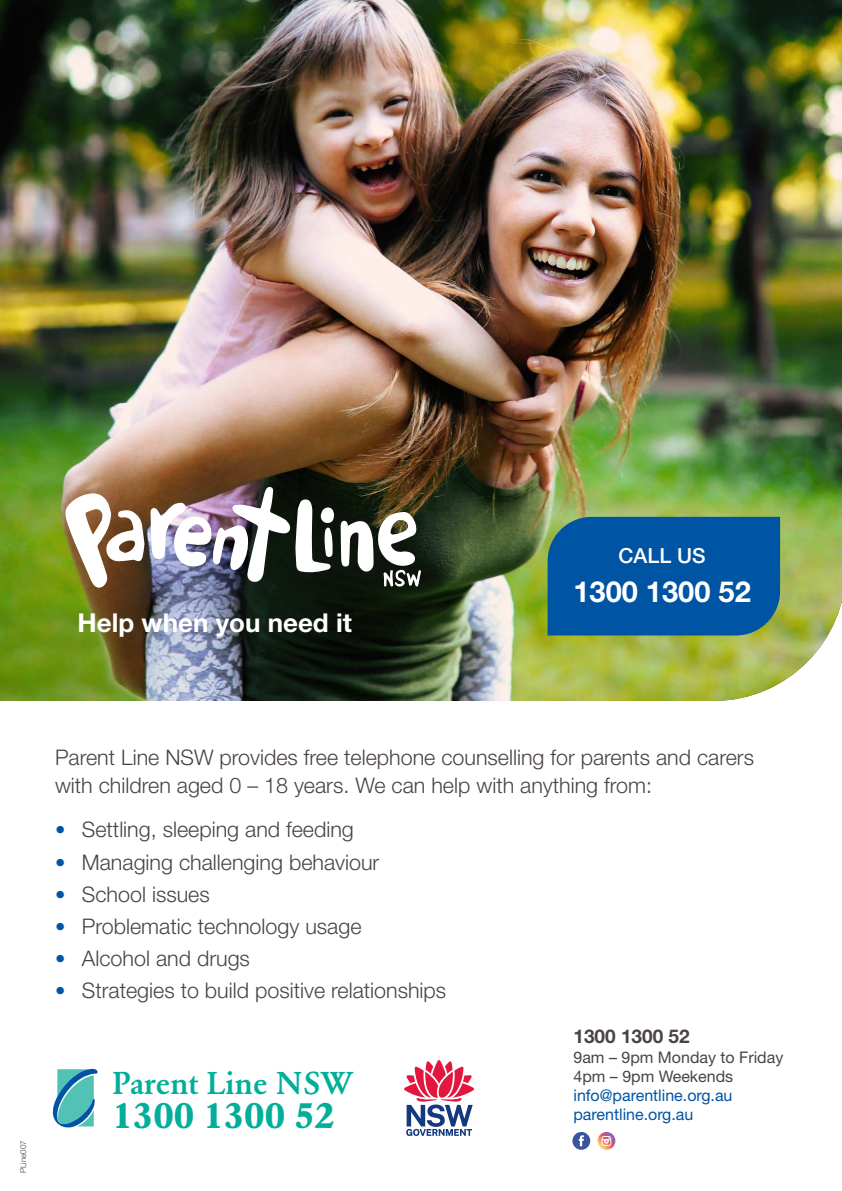
<style>
.page{position:relative;width:842px;height:1191px;background:#fff}
.page>*{position:absolute;margin:0;border:0;box-sizing:border-box;transform-origin:0 0}
.t1{font:700 36.4px "Garamond BE";color:#00ae9a}
.t2{font:500 31.2px "Garamond BE";color:#00ae9a}
.t3{font:700 29px "Helvetica Neue LT Std";color:#fff}
.t4{font:700 26px "Helvetica Neue LT Std";color:#fff}
.t5{font:300 21.5px/27.9px "Helvetica Neue LT Std";color:#4a4443}
.t6{font:500 20.8px "Helvetica Neue LT Std";color:#fff}
.t7{font:700 19px "Helvetica Neue LT Std";color:#4a4443}
.t8{font:16px/19.2px "Helvetica Neue LT Std";color:#0054a4}
.t9{font:16px/19.2px "Helvetica Neue LT Std";color:#4a4443}
.t10{font:300 8px "Helvetica Neue LT Std";color:#4a4443}
.s1{font-size:20.8px;color:#0054a4}
</style>
<div class="page">
<svg style="left:53px;top:1068px;width:45px;height:60px"></svg>
<svg style="left:597px;top:1132px;width:18px;height:18px"></svg>
<svg style="left:572px;top:1132px;width:18px;height:17px"></svg>
<svg style="left:404px;top:1060px;width:70px;height:76px"></svg>
<img style="left:0;top:0;width:842px;height:701px">
<img style="left:64px;top:486px;width:357px;height:102px">
<div style="left:548px;top:517px;width:232px;height:118px;background:#0054a4"></div>
<p class="t4" style="left:77px;top:606px;width:276px">Help when you need it</p>
<p class="t6" style="left:619px;top:543px;width:88px">CALL US</p>
<h3 class="t3" style="left:573px;top:573px;width:179px">1300 1300 52</h3>
<p class="t10" style="left:18px;top:1173px;width:34px;rotate:-90deg">PLine007</p>
<p class="t5" style="left:55px;top:742px;width:700px">Parent Line NSW provides free telephone counselling for parents and carers with children aged 0 – 18 years. We can help with anything from:</p>
<p class="t5" style="left:55px;top:815px;width:300px"><span class="s1">•</span> Settling, sleeping and feeding</p>
<p class="t5" style="left:55px;top:847px;width:326px"><span class="s1">•</span> Managing challenging behaviour</p>
<p class="t5" style="left:55px;top:879px;width:156px"><span class="s1">•</span> School issues</p>
<p class="t5" style="left:55px;top:911px;width:308px"><span class="s1">•</span> Problematic technology usage</p>
<p class="t5" style="left:55px;top:943px;width:196px"><span class="s1">•</span> Alcohol and drugs</p>
<p class="t5" style="left:55px;top:975px;width:393px"><span class="s1">•</span> Strategies to build positive relationships</p>
<h2 class="t2" style="left:112px;top:1065px;width:243px">Parent Line NSW</h2>
<h1 class="t1" style="left:112px;top:1093px;width:224px">1300 1300 52</h1>
<p class="t7" style="left:573px;top:1024px;width:118px">1300 1300 52</p>
<p class="t9" style="left:573px;top:1047px;width:211px">9am – 9pm Monday to Friday<br>4pm – 9pm Weekends</p>
<p class="t8" style="left:573px;top:1085px;width:161px">info@parentline.org.au parentline.org.au</p>
</div>
